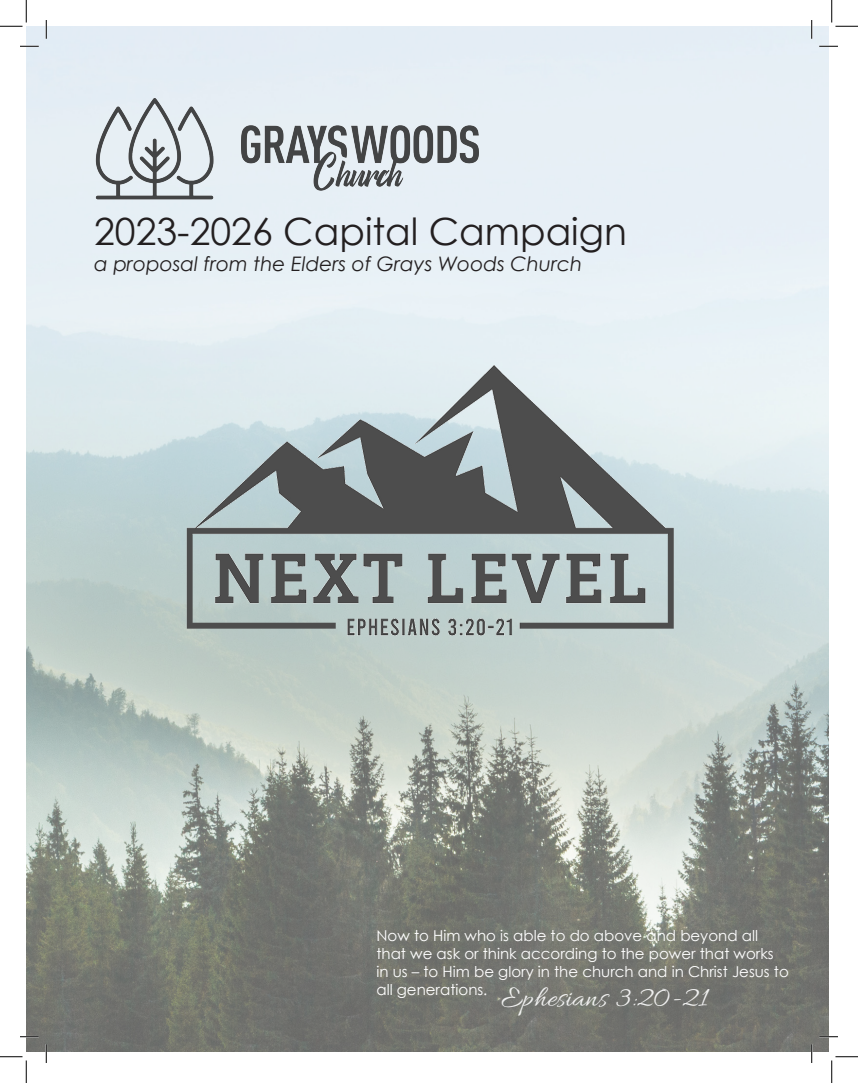
<style>
.page{position:relative;width:858px;height:1083px;background:#fff}
.page>*{position:absolute;margin:0;border:0;box-sizing:border-box;transform-origin:0 0}
.title_Thin{font:37.5px "Century Gothic";color:#231f20}
.title_Thin-2{font:30px "Allura";color:#fff}
.title_Thin-3{font:italic 20px "Century Gothic";color:#231f20}
.title_Thin-4{font:15px/18px "Century Gothic";color:#fff}
</style>
<div class="page">
<img style="left:26px;top:26px;width:802px;height:1025px">
<img style="left:169px;top:340px;width:519px;height:312px">
<img style="left:36px;top:99px;width:237px;height:106px">
<img style="left:241px;top:113px;width:237px;height:78px">
<svg style="left:20px;top:45px;width:19px;height:2px"></svg>
<svg style="left:819px;top:45px;width:19px;height:2px"></svg>
<svg style="left:20px;top:1035px;width:19px;height:2px"></svg>
<svg style="left:819px;top:1035px;width:19px;height:2px"></svg>
<svg style="left:45px;top:20px;width:2px;height:19px"></svg>
<svg style="left:45px;top:1044px;width:2px;height:18px"></svg>
<svg style="left:810px;top:20px;width:2px;height:19px"></svg>
<svg style="left:810px;top:1044px;width:2px;height:18px"></svg>
<svg style="left:0;top:0;width:27px;height:27px"></svg>
<svg style="left:0;top:1056px;width:27px;height:26px"></svg>
<svg style="left:831px;top:0;width:27px;height:27px"></svg>
<svg style="left:831px;top:1056px;width:27px;height:26px"></svg>
<p class="title_Thin" style="left:94px;top:205px;width:534px">2023-2026 Capital Campaign</p>
<p class="title_Thin-3" style="left:94px;top:250px;width:489px">a proposal from the Elders of Grays Woods Church</p>
<p class="title_Thin-4" style="left:376px;top:926px;width:414px">Now to Him who is able to do above and beyond all that we ask or think according to the power that works in us – to Him be glory in the church and in Christ Jesus to</p>
<p class="title_Thin-2" style="left:376px;top:981px;width:333px"><sup>all</sup> <sup>generations.</sup> Ephesians 3:20-21</p>
</div>
